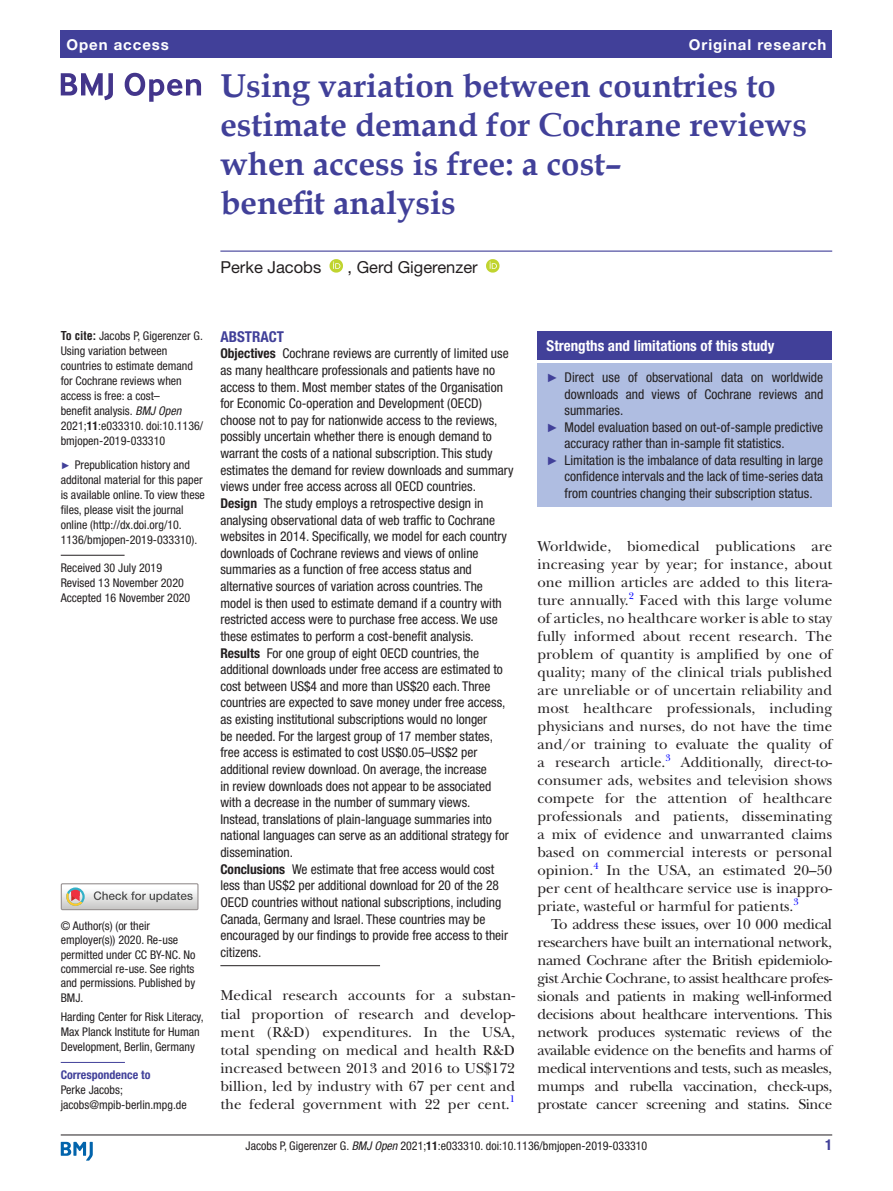
<style>
.page{position:relative;width:893px;height:1191px;background:#fff}
.page>*{position:absolute;margin:0;border:0;box-sizing:border-box;transform-origin:0 0}
.t1{font:700 33px/39px "Book Antiqua";color:#414099}
.t2{font:16.5px "Helvetica Neue LT Std";color:#231f20}
.t3{font:15px/18px "New Baskerville";color:#231f20;text-align:justify}
.t4{font:700 condensed 15px "Helvetica Neue LT Std";color:#fff}
.t5{font:700 15px "Helvetica Neue LT Std";letter-spacing:.065em;color:#fff}
.t6{font:700 condensed 15px "Helvetica Neue LT Std";color:#414099}
.t7{font:condensed 13.5px/16.6px "Helvetica Neue LT Std";color:#231f20}
.t8{font:condensed 12px/15px "Helvetica Neue LT Std";color:#231f20}
.t9{font:700 condensed 12px "Helvetica Neue LT Std";color:#414099}
.t10{font:9.9px "New Baskerville";color:#00f}
.s1{font-family:"Helvetica LT Std";font-weight:700}
.s2{font-style:italic}
.s3{font-weight:700}
.s4{font-family:"Arial";font-stretch:normal;font-size:9.75px;color:#414099}
.s5{font-family:"Arial";font-stretch:normal;font-size:12px;color:#414099}
</style>
<div class="page">
<hr style="left:61px;top:1134px;width:771px;height:1px;background:#231f20">
<svg style="left:61px;top:1141px;width:32px;height:19px"></svg>
<div style="left:61px;top:31px;width:771px;height:27px;background:#414099"></div>
<hr style="left:220px;top:250px;width:612px;height:2px;background:#414099">
<svg style="left:329px;top:259px;width:14px;height:14px"></svg>
<svg style="left:486px;top:259px;width:13px;height:14px"></svg>
<hr style="left:61px;top:555px;width:64px;height:1px;background:#231f20">
<hr style="left:61px;top:1062px;width:64px;height:1px;background:#414099">
<svg style="left:61px;top:73px;width:52px;height:27px"></svg>
<svg style="left:125px;top:73px;width:76px;height:29px"></svg>
<div style="left:61px;top:883px;width:138px;height:27px;border:1px solid #969090"></div>
<svg style="left:61px;top:883px;width:137px;height:26px"></svg>
<hr style="left:220px;top:965px;width:160px;height:1px;background:#231f20">
<div style="left:538px;top:331px;width:294px;height:29px;background:#414099"></div>
<div style="left:538px;top:364px;width:294px;height:143px;background:#afbde1"></div>
<p class="t5" style="left:66px;top:35px;width:104px">Open access</p>
<p class="t5" style="left:689px;top:35px;width:139px">Original research</p>
<h1 class="t1" style="left:220px;top:66px;width:588px">Using variation between countries to estimate demand for Cochrane reviews when access is free: a cost–<br>benefit analysis</h1>
<p class="t2" style="left:220px;top:257px;width:102px">Perke Jacobs</p>
<p class="t2" style="left:348px;top:257px;width:132px">, Gerd Gigerenzer</p>
<p class="t8" style="left:61px;top:328px;width:144px"><span class="s1">To cite:</span> Jacobs P, Gigerenzer G.<br>Using variation between countries to estimate demand for Cochrane reviews when access is free: a cost–<br>benefit analysis. <span class="s2">BMJ Open<br></span>2021;<span class="s3">11</span>:e033310. doi:10.1136/ bmjopen-2019-033310</p>
<p class="t8" style="left:61px;top:457px;width:146px"><span class="s4">►</span> Prepublication history and additonal material for this paper is available online. To view these files, please visit the journal online (http://dx.doi.org/10.<br>1136/bmjopen-2019-033310).</p>
<p class="t8" style="left:61px;top:560px;width:131px">Received 30 July 2019<br>Revised 13 November 2020<br>Accepted 16 November 2020</p>
<p class="t8" style="left:61px;top:918px;width:136px;line-height:14.4px">© Author(s) (or their employer(s)) 2020. Re-use permitted under CC BY-NC. No commercial re-use. See rights and permissions. Published by<br>BMJ.</p>
<p class="t8" style="left:61px;top:1009px;width:144px">Harding Center for Risk Literacy,<br>Max Planck Institute for Human<br>Development, Berlin, Germany</p>
<p class="t9" style="left:61px;top:1067px;width:91px">Correspondence to</p>
<p class="t8" style="left:61px;top:1082px;width:128px">Perke Jacobs; jacobs@mpib-berlin.mpg.de</p>
<p class="t6" style="left:220px;top:327px;width:65px">ABSTRACT</p>
<p class="t7" style="left:220px;top:345px;width:295px"><span class="s3">Objectives</span> Cochrane reviews are currently of limited use as many healthcare professionals and patients have no access to them. Most member states of the Organisation for Economic Co-operation and Development (OECD) choose not to pay for nationwide access to the reviews, possibly uncertain whether there is enough demand to warrant the costs of a national subscription. This study estimates the demand for review downloads and summary views under free access across all OECD countries.<br><span class="s3">Design</span> The study employs a retrospective design in analysing observational data of web traffic to Cochrane websites in 2014. Specifically, we model for each country downloads of Cochrane reviews and views of online summaries as a function of free access status and alternative sources of variation across countries. The model is then used to estimate demand if a country with restricted access were to purchase free access. We use these estimates to perform a cost-benefit analysis.<br><span class="s3">Results</span> For one group of eight OECD countries, the additional downloads under free access are estimated to cost between US$4 and more than US$20 each. Three countries are expected to save money under free access, as existing institutional subscriptions would no longer<br>be needed. For the largest group of 17 member states, free access is estimated to cost US$0.05–US$2 per additional review download. On average, the increase<br>in review downloads does not appear to be associated with a decrease in the number of summary views.<br>Instead, translations of plain-language summaries into national languages can serve as an additional strategy for dissemination.<br><span class="s3">Conclusions</span> We estimate that free access would cost less than US$2 per additional download for 20 of the 28<br>OECD countries without national subscriptions, including Canada, Germany and Israel. These countries may be encouraged by our findings to provide free access to their citizens.</p>
<p class="t3" style="left:220px;top:986px;width:296px">Medical research accounts for a substan&shy;tial proportion of research and develop&shy;ment (R&amp;D) expenditures. In the USA, total spending on medical and health R&amp;D increased between 2013 and 2016 to US$172 billion, led by industry with 67 per cent and the federal government with 22 per cent.<sup>1</sup></p>
<p class="t4" style="left:547px;top:336px;width:229px">Strengths and limitations of this study</p>
<p class="t7" style="left:547px;top:369px;width:278px"><span class="s5">►</span> Direct use of observational data on worldwide</p>
<p class="t7" style="left:565px;top:386px;width:260px">downloads and views of Cochrane reviews and</p>
<p class="t7" style="left:565px;top:402px;width:60px">summaries.</p>
<p class="t7" style="left:547px;top:419px;width:278px"><span class="s5">►</span> Model evaluation based on out-of-sample predictive</p>
<p class="t7" style="left:565px;top:435px;width:222px">accuracy rather than in-sample fit statistics.</p>
<p class="t7" style="left:547px;top:452px;width:278px"><span class="s5">►</span> Limitation is the imbalance of data resulting in large</p>
<p class="t7" style="left:565px;top:468px;width:260px">confidence intervals and the lack of time-series data</p>
<p class="t7" style="left:565px;top:485px;width:249px">from countries changing their subscription status.</p>
<p class="t3" style="left:538px;top:537px;width:296px">Worldwide, biomedical publications are increasing year by year; for instance, about one million articles are added to this litera&shy;ture annually.<sup>2</sup> Faced with this large volume of articles, no healthcare worker is able to stay fully informed about recent research. The problem of quantity is amplified by one of quality; many of the clinical trials published are unreliable or of uncertain reliability and most healthcare professionals, including physicians and nurses, do not have the time and/or training to evaluate the quality of a research article.</p>
<p class="t10" style="left:665px;top:751px;width:7px">3</p>
<p class="t3" style="left:538px;top:753px;width:296px;text-indent:143px">Additionally, direct-to&shy;consumer ads, websites and television shows compete for the attention of healthcare professionals and patients, disseminating a mix of evidence and unwarranted claims based on commercial interests or personal opinion.</p>
<p class="t10" style="left:593px;top:859px;width:7px">4</p>
<p class="t3" style="left:538px;top:861px;width:296px;text-indent:69px">In the USA, an estimated 20–50 per cent of healthcare service use is inappro&shy;priate, wasteful or harmful for patients.</p>
<p class="t10" style="left:793px;top:895px;width:7px">3</p>
<p class="t3" style="left:538px;top:915px;width:296px;text-indent:14px">To address these issues, over 10 000 medical researchers have built an international network, named Cochrane after the British epidemiolo&shy;gist Archie Cochrane, to assist healthcare profes&shy;sionals and patients in making well-informed decisions about healthcare interventions. This network produces systematic reviews of the available evidence on the benefits and harms of medical interventions and tests, such as measles, mumps and rubella vaccination, check-ups, prostate cancer screening and statins. Since</p>
<p class="t8" style="left:246px;top:1137px;width:403px">Jacobs P, Gigerenzer G. <span class="s2">BMJ Open</span> 2021;<span class="s3">11</span>:e033310. doi:10.1136/bmjopen-2019-033310</p>
<p class="t6" style="left:825px;top:1135px;width:9px">1</p>
</div>
